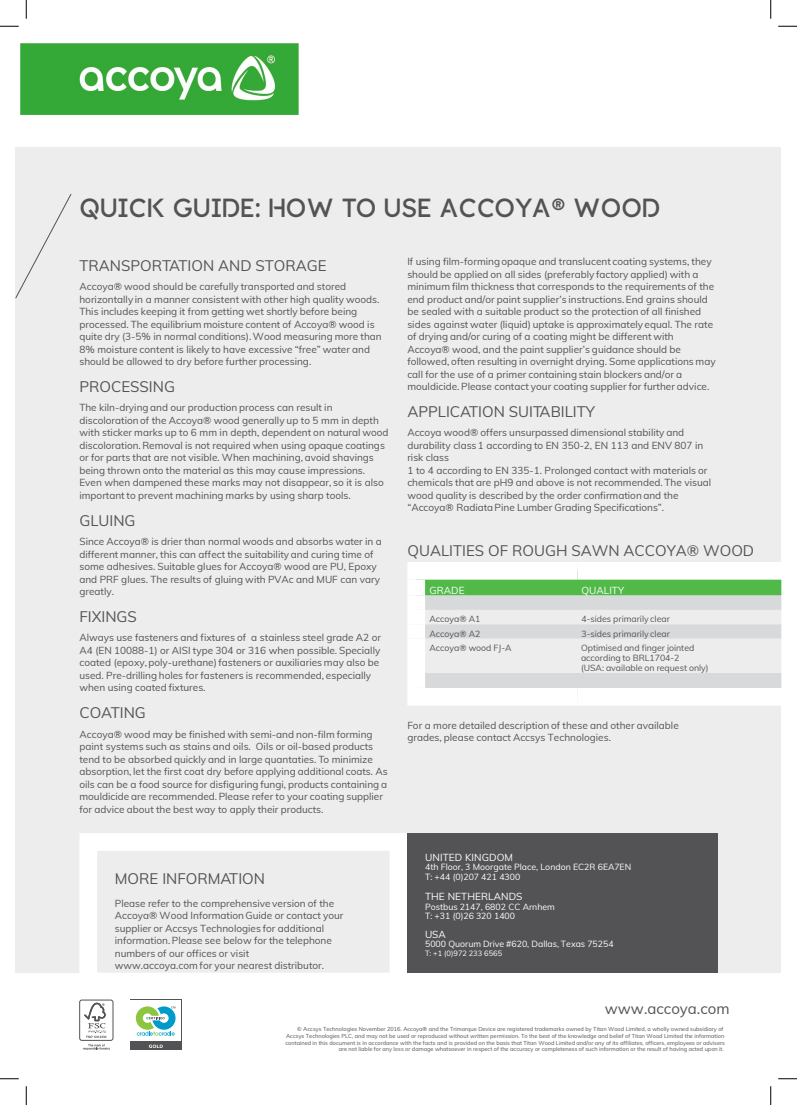
<style>
.page{position:relative;width:797px;height:1105px;background:#fff}
.page>*{position:absolute;margin:0;border:0;box-sizing:border-box;transform-origin:0 0}
.t1{font:26.25px "Accoya Display";color:#535355}
.body{font:15px "Muli";color:#535355}
.t2{font:15px "Muli";color:#535456}
.subheader{font:15px "Muli";color:#535355}
.body-2{font:10px/12.5px "Muli";color:#535355}
.subheader-2{font:10px/12.5px "Muli";color:#535355}
.small_text{font:10px "Muli";letter-spacing:.01em;color:#fff}
.icons{font:10px "Muli";letter-spacing:.005em;color:#fff}
.table_text{font:8.75px/10px "Muli";color:#535355}
.small_text-2{font:8.75px/9.5px "Muli";color:#fff}
.small_text-3{font:7.5px "Muli";color:#fff}
.disclaimer{font:5.62px/6.8px "Muli";color:#535355;text-align:right}
</style>
<div class="page">
<div style="left:16px;top:147px;width:765px;height:825px;background:#ecedec"></div>
<div style="left:130px;top:1043px;width:52px;height:7px;background:#535355"></div>
<svg style="left:149px;top:1045px;width:14px;height:3px"></svg>
<svg style="left:130px;top:1000px;width:52px;height:42px"></svg>
<div style="left:131px;top:1001px;width:50px;height:40px;background:#fff"></div>
<svg style="left:136px;top:1006px;width:39px;height:30px"></svg>
<div style="left:79px;top:1000px;width:34px;height:40px;border:1px solid #535355;border-radius:2px"></div>
<svg style="left:84px;top:1003px;width:22px;height:35px"></svg>
<svg style="left:83px;top:1044px;width:27px;height:6px"></svg>
<svg style="left:16px;top:194px;width:56px;height:105px"></svg>
<div style="left:425px;top:580px;width:356px;height:15px;background:#51b948"></div>
<div style="left:425px;top:595px;width:356px;height:93px;background:#d8d9db"></div>
<svg style="left:425px;top:610px;width:356px;height:63px"></svg>
<div style="left:407px;top:562px;width:170px;height:18px;background:#fff"></div>
<div style="left:407px;top:580px;width:18px;height:15px;background:#fff"></div>
<div style="left:577px;top:562px;width:204px;height:18px;background:#fff"></div>
<div style="left:407px;top:595px;width:18px;height:15px;background:#fff"></div>
<div style="left:407px;top:610px;width:18px;height:14px;background:#fff"></div>
<div style="left:407px;top:624px;width:18px;height:15px;background:#fff"></div>
<div style="left:407px;top:639px;width:18px;height:34px;background:#fff"></div>
<div style="left:407px;top:673px;width:18px;height:15px;background:#fff"></div>
<div style="left:407px;top:688px;width:170px;height:18px;background:#fff"></div>
<div style="left:577px;top:688px;width:204px;height:18px;background:#fff"></div>
<svg style="left:71px;top:833px;width:345px;height:140px"></svg>
<div style="left:407px;top:833px;width:310px;height:139px;background:#535355"></div>
<svg style="left:0;top:25px;width:19px;height:2px"></svg>
<svg style="left:778px;top:25px;width:19px;height:2px"></svg>
<svg style="left:0;top:1078px;width:19px;height:1px"></svg>
<svg style="left:778px;top:1078px;width:19px;height:1px"></svg>
<svg style="left:25px;top:0;width:2px;height:19px"></svg>
<svg style="left:25px;top:1086px;width:2px;height:19px"></svg>
<svg style="left:770px;top:0;width:1px;height:19px"></svg>
<svg style="left:770px;top:1086px;width:1px;height:19px"></svg>
<img style="left:20px;top:43px;width:279px;height:72px">
<p class="t1" style="left:79px;top:193px;width:582px">QUICK GUIDE: HOW TO USE ACCOYA® WOOD</p>
<p class="body" style="left:79px;top:254px;width:249px">TRANSPORTATION AND STORAGE</p>
<p class="body-2" style="left:79px;top:280px;width:304px">Accoya® wood should be carefully transported and stored horizontally in a manner consistent with other high quality woods.<br>This includes keeping it from getting wet shortly before being processed. The equilibrium moisture content of Accoya® wood is quite dry (3-5% in normal conditions). Wood measuring more than 8% moisture content is likely to have excessive “free” water and should be allowed to dry before further processing.</p>
<p class="body" style="left:79px;top:375px;width:97px">PROCESSING</p>
<p class="body-2" style="left:79px;top:401px;width:311px">The kiln-drying and our production process can result in discoloration of the Accoya® wood generally up to 5 mm in depth with sticker marks up to 6 mm in depth, dependent on natural wood discoloration. Removal is not required when using opaque coatings or for parts that are not visible. When machining, avoid shavings being thrown onto the material as this may cause impressions.<br>Even when dampened these marks may not disappear, so it is also important to prevent machining marks by using sharp tools.</p>
<p class="body" style="left:79px;top:509px;width:58px">GLUING</p>
<p class="body-2" style="left:79px;top:535px;width:304px">Since Accoya® is drier than normal woods and absorbs water in a different manner, this can affect the suitability and curing time of some adhesives. Suitable glues for Accoya® wood are PU, Epoxy and PRF glues. The results of gluing with PVAc and MUF can vary greatly.</p>
<p class="body" style="left:79px;top:605px;width:59px">FIXINGS</p>
<p class="body-2" style="left:79px;top:631px;width:303px">Always use fasteners and fixtures of a stainless steel grade A2 or A4 (EN 10088-1) or AISI type 304 or 316 when possible. Specially coated (epoxy, poly-urethane) fasteners or auxiliaries may also be used. Pre-drilling holes for fasteners is recommended, especially when using coated fixtures.</p>
<p class="body" style="left:79px;top:702px;width:68px">COATING</p>
<p class="body-2" style="left:79px;top:727px;width:310px">Accoya® wood may be finished with semi-and non-film forming paint systems such as stains and oils. Oils or oil-based products tend to be absorbed quickly and in large quantaties. To minimize absorption, let the first coat dry before applying additional coats. As oils can be a food source for disfiguring fungi, products containing a mouldicide are recommended. Please refer to your coating supplier for advice about the best way to apply their products.</p>
<p class="body" style="left:115px;top:867px;width:152px">MORE INFORMATION</p>
<p class="body-2" style="left:115px;top:896px;width:230px">Please refer to the comprehensive version of the Accoya® Wood Information Guide or contact your supplier or Accsys Technologies for additional information. Please see below for the telephone numbers of our offices or visit<br>www.accoya.com for your nearest distributor.</p>
<p class="subheader-2" style="left:407px;top:255px;width:310px">If using film-forming opaque and translucent coating systems, they should be applied on all sides (preferably factory applied) with a minimum film thickness that corresponds to the requirements of the end product and/or paint supplier’s instructions. End grains should be sealed with a suitable product so the protection of all finished sides against water (liquid) uptake is approximately equal. The rate of drying and/or curing of a coating might be different with Accoya® wood, and the paint supplier’s guidance should be followed, often resulting in overnight drying. Some applications may call for the use of a primer containing stain blockers and/or a mouldicide. Please contact your coating supplier for further advice.</p>
<p class="subheader" style="left:407px;top:400px;width:189px">APPLICATION SUITABILITY</p>
<p class="subheader-2" style="left:407px;top:426px;width:305px">Accoya wood® offers unsurpassed dimensional stability and durability class 1 according to EN 350-2, EN 113 and ENV 807 in risk class<br>1 to 4 according to EN 335-1. Prolonged contact with materials or chemicals that are pH9 and above is not recommended. The visual wood quality is described by the order confirmation and the “Accoya® Radiata Pine Lumber Grading Specifications”.</p>
<h2 class="t2" style="left:407px;top:540px;width:348px">QUALITIES OF ROUGH SAWN ACCOYA® WOOD</h2>
<p class="icons" style="left:429px;top:583px;width:37px">GRADE</p>
<p class="icons" style="left:581px;top:583px;width:44px">QUALITY</p>
<p class="table_text" style="left:429px;top:614px;width:52px">Accoya® A1</p>
<p class="table_text" style="left:581px;top:614px;width:90px">4-sides primarily clear</p>
<p class="table_text" style="left:429px;top:628px;width:52px">Accoya® A2</p>
<p class="table_text" style="left:581px;top:628px;width:90px">3-sides primarily clear</p>
<p class="table_text" style="left:429px;top:642px;width:84px">Accoya® wood FJ-A</p>
<p class="table_text" style="left:581px;top:642px;width:129px">Optimised and finger jointed according to BRL1704-2<br>(USA: available on request only)</p>
<p class="body-2" style="left:407px;top:718px;width:273px">For a more detailed description of these and other available grades, please contact Accsys Technologies.</p>
<p class="small_text" style="left:425px;top:850px;width:89px">UNITED KINGDOM</p>
<p class="small_text-2" style="left:425px;top:862px;width:208px">4th Floor, 3 Moorgate Place, London EC2R 6EA7EN<br>T: +44 (0)207 421 4300</p>
<p class="small_text" style="left:425px;top:889px;width:99px">THE NETHERLANDS</p>
<p class="small_text-2" style="left:425px;top:901px;width:131px">Postbus 2147, 6802 CC Arnhem<br>T: +31 (0)26 320 1400</p>
<p class="small_text" style="left:425px;top:927px;width:22px">USA</p>
<p class="small_text-2" style="left:425px;top:939px;width:190px">5000 Quorum Drive #620, Dallas, Texas 75254</p>
<p class="small_text-3" style="left:425px;top:948px;width:79px">T: +1 (0)972 233 6565</p>
<h2 class="body" style="left:605px;top:998px;width:126px">www.accoya.com</h2>
<p class="disclaimer" style="left:285px;top:1025px;width:441px">© Accsys Technologies November 2016. Accoya® and the Trimarque Device are registered trademarks owned by Titan Wood Limited, a wholly owned subsidiary of Accsys Technologies PLC, and may not be used or reproduced without written permission. To the best of the knowledge and belief of Titan Wood Limited the information contained in this document is in accordance with the facts and is provided on the basis that Titan Wood Limited and/or any of its affiliates, officers, employees or advisers are not liable for any loss or damage whatsoever in respect of the accuracy or completeness of such information or the result of having acted upon it.</p>
</div>
